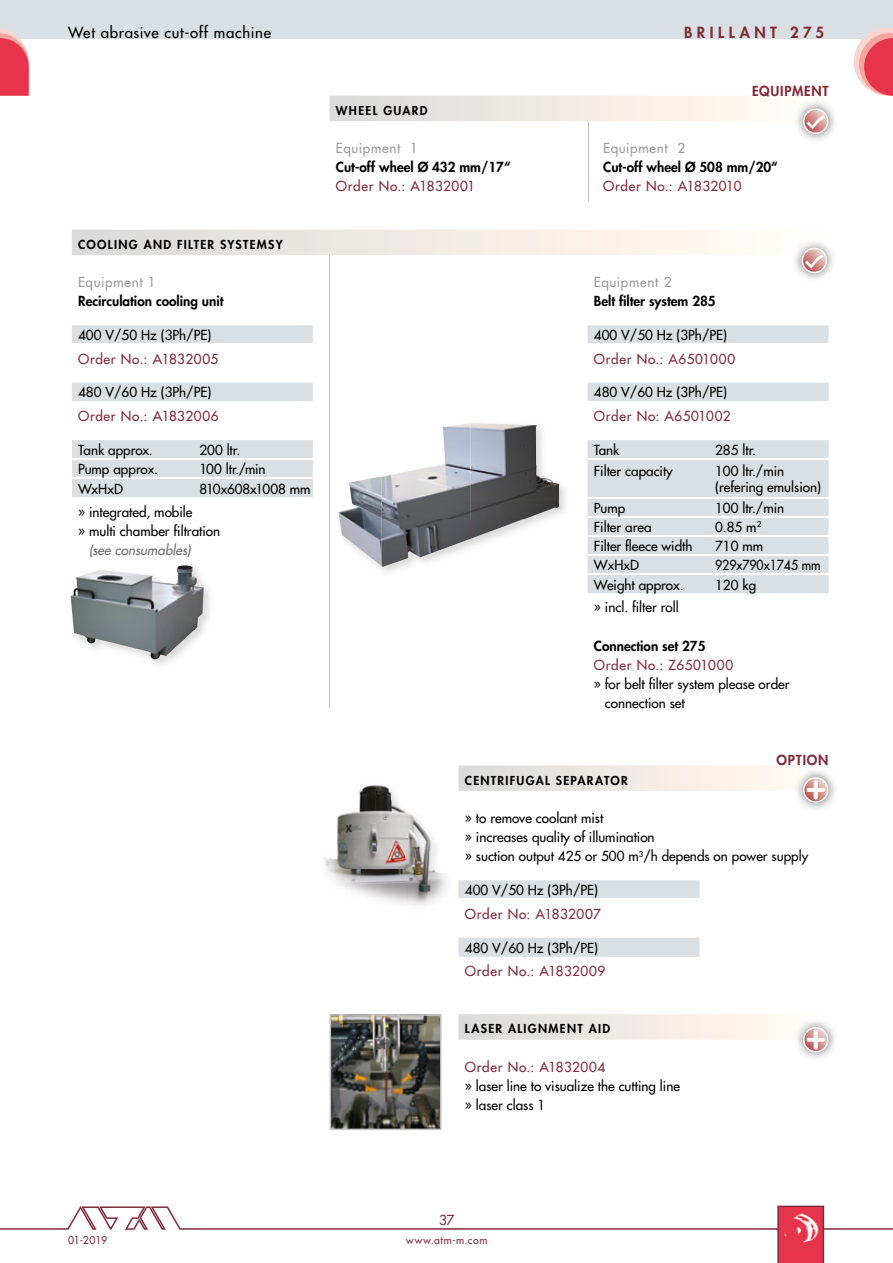
<style>
.page{position:relative;width:893px;height:1263px;background:#fff}
.page>*{position:absolute;margin:0;border:0;box-sizing:border-box;transform-origin:0 0}
.t1{font:500 15px "Futura Std";letter-spacing:.04em;color:#000}
.t2{font:800 15px "Futura Std";letter-spacing:.3em;color:#812a3a}
.t3{font:500 13.5px/19.2px "Futura Std";color:#000}
.t4{font:500 13.5px "Futura Std";letter-spacing:.04em;color:#812a3a}
.t5{font:800 13.5px "Futura Std";color:#000}
.t6{font:500 13.5px "Futura Std";letter-spacing:.045em;color:#9c9c9c}
.t7{font:italic 500 13.5px "Futura Std";color:#6e6e6e}
.t8{font:800 13.5px "Futura Std";letter-spacing:.055em;color:#812a3a}
.t9{font:500 13.5px "Futura Std";color:#000;scale:.91 1}
.t10{font:800 12px "Futura Std";letter-spacing:.105em;color:#000}
.t11{font:500 10.5px "Futura Std";letter-spacing:.06em;color:#812a3a}
</style>
<div class="page">
<div style="left:0;top:0;width:893px;height:38px;background:#d9dfe2"></div>
<svg style="left:854px;top:28px;width:39px;height:68px"></svg>
<svg style="left:0;top:28px;width:29px;height:68px;background:#e85b6d"></svg>
<svg style="left:0;top:1205px;width:893px;height:58px"></svg>
<svg style="left:72px;top:325px;width:756px;height:268px"></svg>
<div style="left:72px;top:478px;width:241px;height:19px;background:#d9dfe2"></div>
<hr style="left:329px;top:255px;width:1px;height:70px;background:#c5c5c5">
<svg style="left:329px;top:325px;width:1px;height:19px"></svg>
<hr style="left:329px;top:344px;width:1px;height:39px;background:#c5c5c5">
<svg style="left:329px;top:383px;width:1px;height:19px"></svg>
<hr style="left:329px;top:402px;width:1px;height:38px;background:#c5c5c5">
<svg style="left:329px;top:440px;width:1px;height:172px"></svg>
<hr style="left:329px;top:612px;width:1px;height:96px;background:#c5c5c5">
<hr style="left:72px;top:458px;width:241px;height:2px;background:#fff">
<hr style="left:588px;top:535px;width:240px;height:2px;background:#fff">
<hr style="left:588px;top:554px;width:240px;height:2px;background:#fff">
<hr style="left:588px;top:573px;width:240px;height:2px;background:#fff">
<hr style="left:72px;top:344px;width:241px;height:1px;background:#fff">
<hr style="left:588px;top:344px;width:240px;height:1px;background:#fff">
<hr style="left:72px;top:401px;width:241px;height:2px;background:#fff">
<hr style="left:588px;top:401px;width:240px;height:2px;background:#fff">
<hr style="left:588px;top:516px;width:240px;height:1px;background:#fff">
<hr style="left:72px;top:478px;width:241px;height:1px;background:#fff">
<hr style="left:72px;top:497px;width:241px;height:1px;background:#fff">
<hr style="left:588px;top:458px;width:240px;height:2px;background:#fff">
<hr style="left:588px;top:497px;width:240px;height:1px;background:#fff">
<svg style="left:459px;top:880px;width:240px;height:77px"></svg>
<hr style="left:459px;top:899px;width:240px;height:1px;background:#fff">
<img style="left:324px;top:785px;width:124px;height:121px">
<img style="left:330px;top:1014px;width:112px;height:116px">
<img style="left:802px;top:775px;width:33px;height:34px">
<svg style="left:459px;top:765px;width:369px;height:38px"></svg>
<img style="left:802px;top:1025px;width:33px;height:33px">
<svg style="left:459px;top:1014px;width:369px;height:38px"></svg>
<img style="left:800px;top:248px;width:33px;height:31px">
<svg style="left:72px;top:230px;width:756px;height:43px"></svg>
<img style="left:70px;top:563px;width:145px;height:102px">
<svg style="left:72px;top:440px;width:1px;height:125px"></svg>
<img style="left:71px;top:565px;width:133px;height:94px">
<img style="left:336px;top:420px;width:234px;height:157px">
<img style="left:381px;top:423px;width:178px;height:96px">
<img style="left:337px;top:476px;width:45px;height:90px">
<img style="left:381px;top:519px;width:144px;height:48px">
<hr style="left:588px;top:121px;width:1px;height:81px;background:#c5c5c5">
<img style="left:802px;top:107px;width:33px;height:33px">
<svg style="left:330px;top:96px;width:498px;height:38px"></svg>
<p class="t1" style="left:68px;top:23px;width:204px">Wet abrasive cut-off machine</p>
<p class="t2" style="left:684px;top:23px;width:141px">BRILLANT 275</p>
<p class="t10" style="left:78px;top:237px;width:206px">COOLING AND FILTER SYSTEMSY</p>
<p class="t6" style="left:78px;top:274px;width:79px">Equipment 1</p>
<p class="t5" style="left:78px;top:293px;width:147px">Recirculation cooling unit</p>
<p class="t10" style="left:336px;top:103px;width:93px">WHEEL GUARD</p>
<p class="t6" style="left:336px;top:140px;width:84px">Equipment 1</p>
<p class="t5" style="left:336px;top:159px;width:176px">Cut-off wheel Ø 432 mm/17“</p>
<p class="t4" style="left:336px;top:178px;width:141px">Order No.: A1832001</p>
<p class="t8" style="left:752px;top:82px;width:78px">EQUIPMENT</p>
<p class="t6" style="left:603px;top:140px;width:84px">Equipment 2</p>
<p class="t5" style="left:603px;top:159px;width:176px">Cut-off wheel Ø 508 mm/20“</p>
<p class="t4" style="left:603px;top:178px;width:140px">Order No.: A1832010</p>
<p class="t6" style="left:594px;top:274px;width:79px">Equipment 2</p>
<p class="t5" style="left:594px;top:293px;width:123px">Belt filter system 285</p>
<p class="t3" style="left:78px;top:326px;width:135px">400 V/50 Hz (3Ph/PE)</p>
<p class="t3" style="left:594px;top:326px;width:135px">400 V/50 Hz (3Ph/PE)</p>
<p class="t4" style="left:78px;top:350px;width:142px">Order No.: A1832005</p>
<p class="t4" style="left:594px;top:350px;width:143px">Order No.: A6501000</p>
<p class="t3" style="left:78px;top:383px;width:135px">480 V/60 Hz (3Ph/PE)</p>
<p class="t3" style="left:594px;top:383px;width:135px">480 V/60 Hz (3Ph/PE)</p>
<p class="t4" style="left:78px;top:408px;width:142px">Order No.: A1832006</p>
<p class="t4" style="left:594px;top:408px;width:138px">Order No: A6501002</p>
<p class="t3" style="left:78px;top:440px;width:76px">Tank approx.</p>
<p class="t3" style="left:199px;top:440px;width:42px">200 ltr.</p>
<p class="t3" style="left:594px;top:440px;width:27px">Tank</p>
<p class="t3" style="left:715px;top:440px;width:42px">285 ltr.</p>
<p class="t3" style="left:78px;top:460px;width:81px">Pump approx.</p>
<p class="t3" style="left:199px;top:460px;width:68px">100 ltr./min</p>
<p class="t3" style="left:594px;top:461px;width:80px">Filter capacity</p>
<p class="t3" style="left:715px;top:461px;width:71px">100 ltr./min</p>
<p class="t3" style="left:78px;top:479px;width:46px">WxHxD</p>
<p class="t3" style="left:199px;top:479px;width:113px">810x608x1008 mm</p>
<p class="t3" style="left:715px;top:478px;width:107px">(refering emulsion)</p>
<p class="t3" style="left:78px;top:502px;width:144px">» integrated, mobile<br>» multi chamber filtration</p>
<p class="t7" style="left:89px;top:541px;width:103px">(see consumables)</p>
<p class="t3" style="left:594px;top:498px;width:33px">Pump</p>
<p class="t3" style="left:715px;top:498px;width:71px">100 ltr./min</p>
<p class="t3" style="left:594px;top:517px;width:59px">Filter area</p>
<p class="t3" style="left:715px;top:517px;width:48px">0.85 m<sup>2</sup></p>
<p class="t3" style="left:594px;top:536px;width:100px">Filter fleece width</p>
<p class="t3" style="left:715px;top:536px;width:50px">710 mm</p>
<p class="t3" style="left:594px;top:556px;width:47px">WxHxD</p>
<p class="t9" style="left:715px;top:557px;width:117px">929x790x1745 mm</p>
<p class="t3" style="left:594px;top:575px;width:91px">Weight approx.</p>
<p class="t3" style="left:715px;top:575px;width:43px">120 kg</p>
<p class="t3" style="left:594px;top:598px;width:86px">» incl. filter roll</p>
<p class="t5" style="left:594px;top:637px;width:113px">Connection set 275</p>
<p class="t4" style="left:594px;top:656px;width:141px">Order No.: Z6501000</p>
<p class="t3" style="left:605px;top:674px;width:186px;text-indent:-11px">» for belt filter system please order connection set</p>
<p class="t8" style="left:777px;top:752px;width:53px">OPTION</p>
<p class="t10" style="left:465px;top:772px;width:165px">CENTRIFUGAL SEPARATOR</p>
<p class="t3" style="left:465px;top:808px;width:345px">» to remove coolant mist<br>» increases quality of illumination<br>» suction output 425 or 500 m<sup>3</sup>/h depends on power supply</p>
<p class="t3" style="left:465px;top:880px;width:135px">400 V/50 Hz (3Ph/PE)</p>
<p class="t4" style="left:465px;top:905px;width:137px">Order No: A1832007</p>
<p class="t3" style="left:465px;top:938px;width:135px">480 V/60 Hz (3Ph/PE)</p>
<p class="t4" style="left:465px;top:962px;width:142px">Order No.: A1832009</p>
<p class="t11" style="left:68px;top:1233px;width:41px">01-2019</p>
<p class="t10" style="left:465px;top:1021px;width:147px">LASER ALIGNMENT AID</p>
<p class="t4" style="left:465px;top:1058px;width:142px">Order No.: A1832004</p>
<p class="t3" style="left:465px;top:1076px;width:217px">» laser line to visualize the cutting line » laser class 1</p>
<p class="t4" style="left:439px;top:1211px;width:17px">37</p>
<p class="t11" style="left:406px;top:1233px;width:83px">www.atm-m.com</p>
</div>
